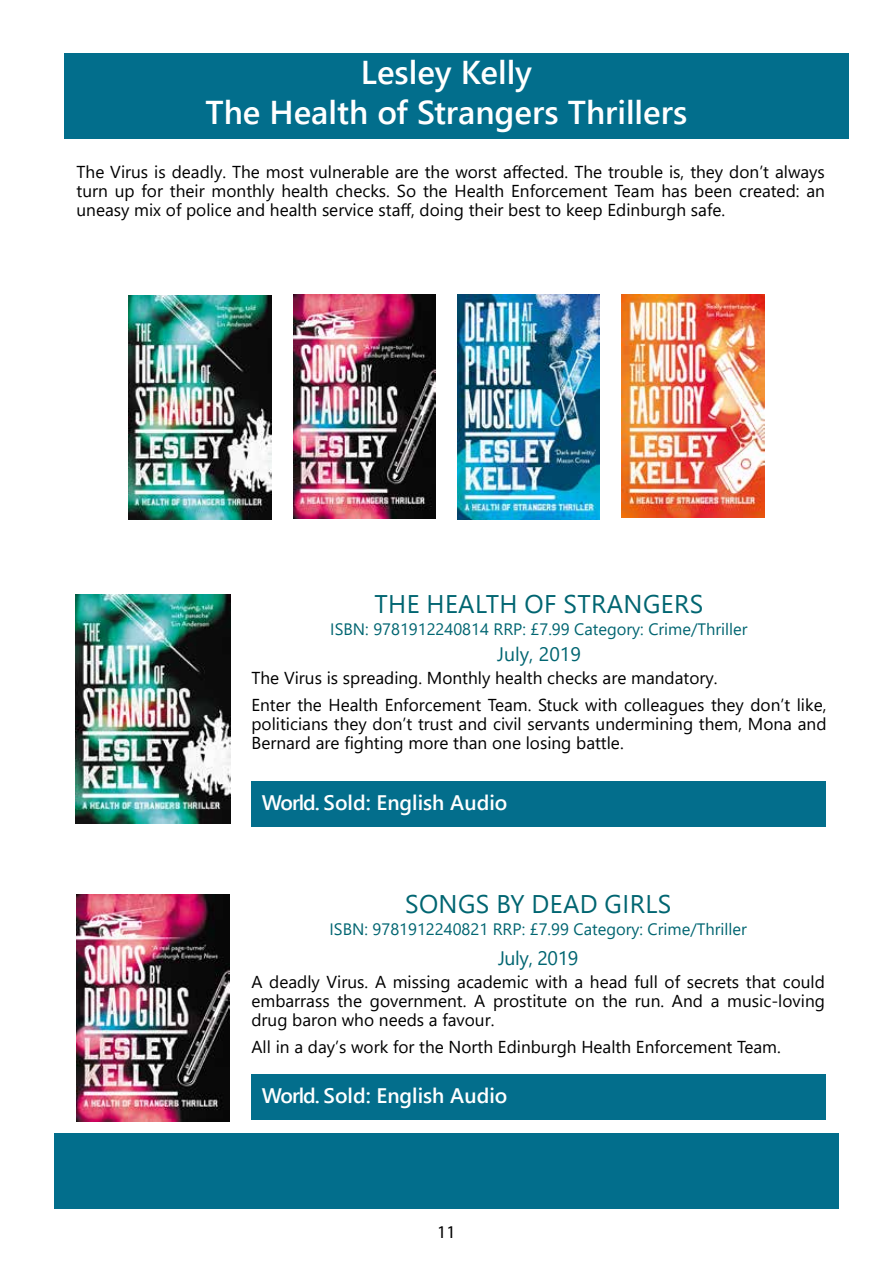
<style>
.page{position:relative;width:893px;height:1263px;background:#fff}
.page>*{position:absolute;margin:0;border:0;box-sizing:border-box;transform-origin:0 0}
.t1{font:600 33px/39.6px "Segoe UI";color:#fff;text-align:center}
.t2{font:25.5px "Segoe UI";letter-spacing:.015em;color:#006571}
.t3{font:600 21px "Segoe UI";color:#fff}
.t4{font:19.5px "Segoe UI";letter-spacing:-.01em;color:#006571}
.t5{font:18px "Myriad Pro";color:#000}
.t6{font:17.25px/18.9px "Segoe UI";color:#000;text-align:justify}
.t7{font:16.5px "Segoe UI";color:#006571}
</style>
<div class="page">
<div style="left:64px;top:54px;width:785px;height:85px;background:#026e8c"></div>
<img style="left:457px;top:294px;width:143px;height:225px">
<img style="left:622px;top:294px;width:142px;height:223px">
<img style="left:293px;top:294px;width:143px;height:224px">
<img style="left:129px;top:296px;width:142px;height:223px">
<div style="left:54px;top:1134px;width:785px;height:75px;background:#026e8c"></div>
<img style="left:77px;top:894px;width:153px;height:227px">
<img style="left:75px;top:594px;width:156px;height:229px">
<div style="left:251px;top:782px;width:575px;height:44px;background:#036e8c"></div>
<div style="left:251px;top:1074px;width:575px;height:45px;background:#036e8c"></div>
<h1 class="t1" style="left:205px;top:50px;width:483px">Lesley Kelly<br>The Health of Strangers Thrillers</h1>
<p class="t6" style="left:77px;top:161px;width:750px">The Virus is deadly. The most vulnerable are the worst affected. The trouble is, they don’t always turn up for their monthly health checks. So the Health Enforcement Team has been created: an uneasy mix of police and health service staff, doing their best to keep Edinburgh safe.</p>
<h2 class="t2" style="left:375px;top:579px;width:330px">THE HEALTH OF STRANGERS</h2>
<p class="t7" style="left:330px;top:614px;width:419px">ISBN: 9781912240814 RRP: £7.99 Category: Crime/Thriller</p>
<p class="t4" style="left:497px;top:635px;width:85px">July, 2019</p>
<p class="t6" style="left:251px;top:663px;width:576px;line-height:27.5px">The Virus is spreading. Monthly health checks are mandatory.<br>Enter the Health Enforcement Team. Stuck with colleagues they don’t like,</p>
<p class="t6" style="left:251px;top:713px;width:576px">politicians they don’t trust and civil servants undermining them, Mona and<br>Bernard are fighting more than one losing battle.</p>
<p class="t3" style="left:262px;top:783px;width:247px">World. Sold: English Audio</p>
<h2 class="t2" style="left:405px;top:879px;width:268px">SONGS BY DEAD GIRLS</h2>
<p class="t7" style="left:330px;top:914px;width:419px">ISBN: 9781912240821 RRP: £7.99 Category: Crime/Thriller</p>
<p class="t4" style="left:498px;top:939px;width:82px">July, 2019</p>
<p class="t6" style="left:251px;top:971px;width:575px">A deadly Virus. A missing academic with a head full of secrets that could embarrass the government. A prostitute on the run. And a music-loving drug baron who needs a favour.</p>
<p class="t6" style="left:251px;top:1036px;width:531px">All in a day’s work for the North Edinburgh Health Enforcement Team.</p>
<p class="t3" style="left:262px;top:1075px;width:247px">World. Sold: English Audio</p>
<p class="t5" style="left:437px;top:1221px;width:20px">11</p>
</div>
